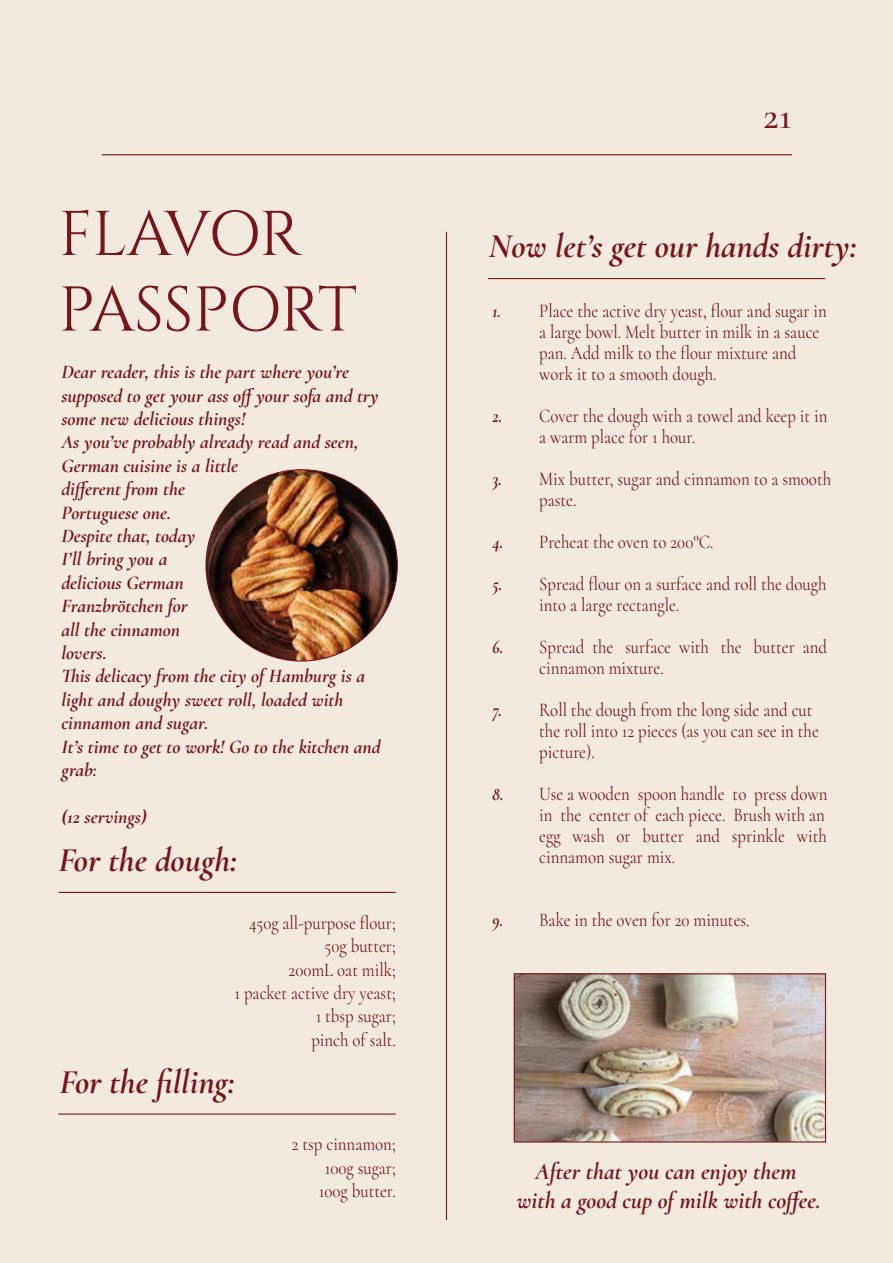
<style>
.page{position:relative;width:893px;height:1263px;background:#f2e9df}
.page>*{position:absolute;margin:0;border:0;box-sizing:border-box;transform-origin:0 0}
.t1{font:63px/75.6px "Cinzel";letter-spacing:-.02em;color:#761616}
.t2{font:500 39px "Cormorant";color:#761616}
.t3{font:italic 700 34.5px "Cormorant";color:#761616}
.t4{font:italic 700 24px/28.5px "Cormorant";color:#761616;text-align:center}
.t5{font:19.5px/21px "Cormorant";color:#761616;scale:.86 1}
.t6{font:italic 700 19.5px/23.4px "Cormorant";color:#761616}
.s1{font-weight:700;font-style:italic}
</style>
<div class="page">
<hr style="left:59px;top:892px;width:337px;height:1px;background:#761616">
<hr style="left:58px;top:1113px;width:338px;height:2px;background:#761616">
<hr style="left:488px;top:278px;width:337px;height:1px;background:#761616">
<hr style="left:102px;top:154px;width:690px;height:1px;background:#761616">
<img style="left:206px;top:470px;width:191px;height:191px;border-radius:96px">
<img style="left:516px;top:975px;width:308px;height:165px">
<div style="left:514px;top:973px;width:312px;height:169px;border:1px solid #761616"></div>
<hr style="left:446px;top:232px;width:1px;height:988px;background:#761616">
<h1 class="t1" style="left:58px;top:198px;width:300px">FLAVOR<br>PASSPORT</h1>
<p class="t6" style="left:61px;top:358px;width:321px">Dear reader, this is the part where you’re supposed to get your ass off your sofa and try some new delicious things!<br>As you’ve probably already read and seen,<br>German cuisine is a little<br>different from the<br>Portuguese one.<br>Despite that, today<br>I’ll bring you a<br>delicious German<br>Franzbrötchen for<br>all the cinnamon<br>lovers.<br>This delicacy from the city of Hamburg is a light and doughy sweet roll, loaded with cinnamon and sugar.<br>It’s time to get to work! Go to the kitchen and grab:</p>
<p class="t6" style="left:61px;top:803px;width:87px">(12 servings)</p>
<h3 class="t3" style="left:58px;top:832px;width:180px">For the dough:</h3>
<p class="t5" style="left:234px;top:911px;width:189px;line-height:23.4px;text-align:right">450g all-purpose flour;<br>50g butter;<br>200mL oat milk;<br>1 packet active dry yeast;<br>1 tbsp sugar;<br>pinch of salt.</p>
<h3 class="t3" style="left:60px;top:1054px;width:177px">For the filling:</h3>
<p class="t5" style="left:292px;top:1132px;width:122px;line-height:23.4px;text-align:right">2 tsp cinnamon;<br>100g sugar;<br>100g butter.</p>
<h2 class="t2" style="left:763px;top:91px;width:30px">21</h2>
<h3 class="t3" style="left:489px;top:219px;width:369px">Now let’s get our hands dirty:</h3>
<p class="t5" style="left:539px;top:300px;width:336px;text-indent:-47px"><span class="s1">1.</span> Place the active dry yeast, flour and sugar in a large bowl. Melt butter in milk in a sauce pan. Add milk to the flour mixture and work it to a smooth dough.</p>
<p class="t5" style="left:539px;top:405px;width:337px;text-indent:-47px"><span class="s1">2.</span> Cover the dough with a towel and keep it in a warm place for 1 hour.</p>
<p class="t5" style="left:539px;top:468px;width:341px;text-indent:-47px"><span class="s1">3.</span> Mix butter, sugar and cinnamon to a smooth paste.</p>
<p class="t5" style="left:493px;top:531px;width:258px"><span class="s1">4.</span> Preheat the oven to 200°C.</p>
<p class="t5" style="left:539px;top:573px;width:336px;text-indent:-47px"><span class="s1">5.</span> Spread flour on a surface and roll the dough into a large rectangle.</p>
<p class="t5" style="left:539px;top:636px;width:336px;text-indent:-47px"><span class="s1">6.</span> Spread the surface with the butter and cinnamon mixture.</p>
<p class="t5" style="left:539px;top:699px;width:327px;text-indent:-47px"><span class="s1">7.</span> Roll the dough from the long side and cut the roll into 12 pieces (as you can see in the picture).</p>
<p class="t5" style="left:539px;top:783px;width:337px;text-indent:-47px"><span class="s1">8.</span> Use a wooden spoon handle to press down in the center of each piece. Brush with an egg wash or butter and sprinkle with cinnamon sugar mix.</p>
<p class="t5" style="left:493px;top:909px;width:300px"><span class="s1">9.</span> Bake in the oven for 20 minutes.</p>
<p class="t4" style="left:517px;top:1155px;width:306px">After that you can enjoy them with a good cup of milk with coffee.</p>
</div>
